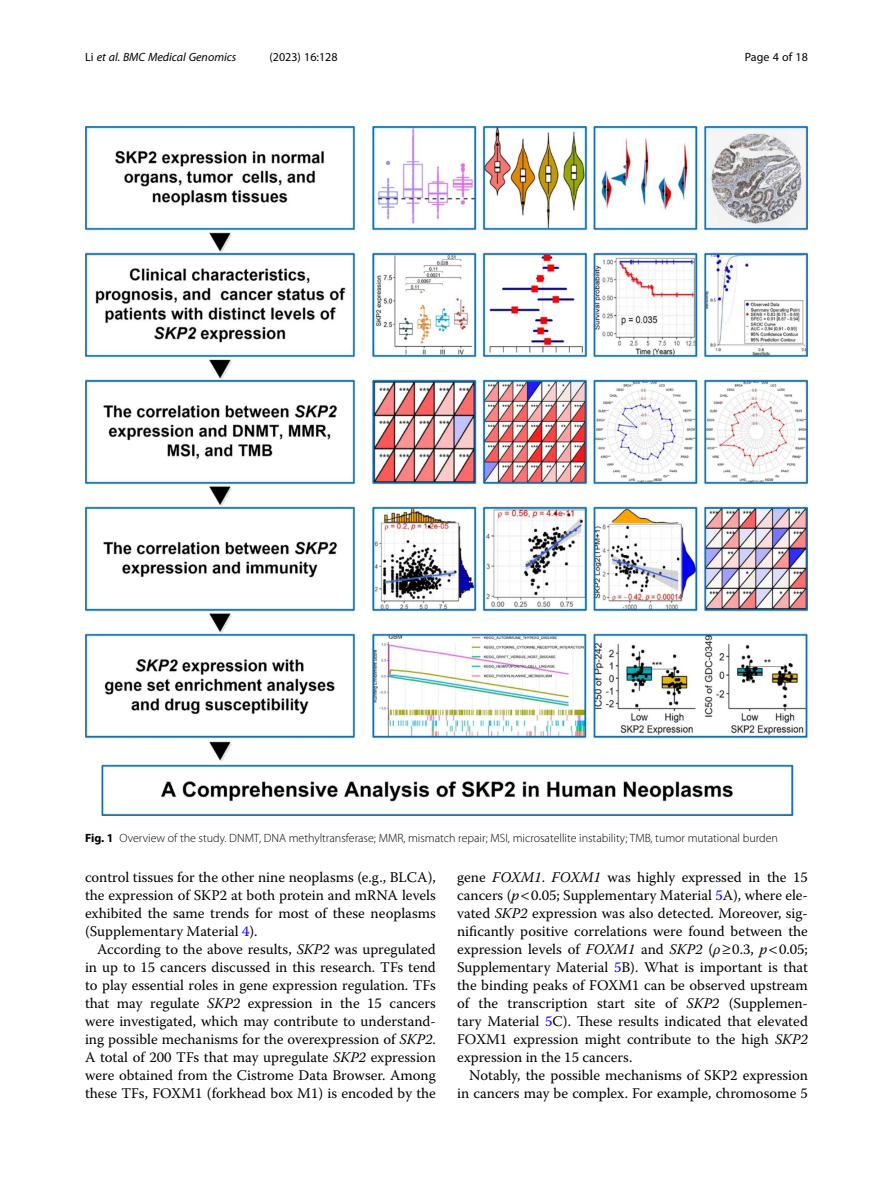
<style>
.page{position:relative;width:893px;height:1191px;background:#fff}
.page>*{position:absolute;margin:0;border:0;box-sizing:border-box;transform-origin:0 0}
.Body_Text_Indent{font:14.7px/18px "Warnock Pro";color:#000;text-align:justify}
.Figure_Caption{font:300 12px "Myriad Pro";color:#000}
.t1{font:italic 12px "Myriad Pro";color:#000}
.t2{font:12px "Myriad Pro";color:#000}
.s1{font-style:normal}
.s2{font-weight:700}
.s3{color:#00f}
.s4{font-style:italic}
</style>
<div class="page">
<img style="left:85px;top:126px;width:723px;height:689px">
<p class="t1" style="left:85px;top:50px;width:153px"><span class="s1">Li</span> et al. BMC Medical Genomics</p>
<p class="t2" style="left:269px;top:50px;width:70px">(2023) 16:128</p>
<p class="t2" style="left:745px;top:50px;width:65px">Page 4 of 18</p>
<p class="Figure_Caption" style="left:85px;top:831px;width:694px"><span class="s2">Fig. 1</span> Overview of the study. DNMT, DNA methyltransferase; MMR, mismatch repair; MSI, microsatellite instability; TMB, tumor mutational burden</p>
<p class="Body_Text_Indent" style="left:85px;top:868px;width:352px">control tissues for the other nine neoplasms (e.g., BLCA), the expression of SKP2 at both protein and mRNA levels exhibited the same trends for most of these neoplasms (Supplementary Material <span class="s3">4</span>).</p>
<p class="Body_Text_Indent" style="left:85px;top:940px;width:352px;text-indent:12px">According to the above results, <span class="s4">SKP2</span> was upregulated in up to 15 cancers discussed in this research. TFs tend to play essential roles in gene expression regulation. TFs that may regulate <span class="s4">SKP2</span> expression in the 15 cancers were investigated, which may contribute to understand&shy;ing possible mechanisms for the overexpression of <span class="s4">SKP2</span>.<br>A total of 200 TFs that may upregulate <span class="s4">SKP2</span> expression were obtained from the Cistrome Data Browser. Among these TFs, FOXM1 (forkhead box M1) is encoded by the</p>
<p class="Body_Text_Indent" style="left:457px;top:868px;width:352px">gene <span class="s4">FOXM1</span>. <span class="s4">FOXM1</span> was highly expressed in the 15 cancers (<span class="s4">p</span> 0.05; Supplementary Material <span class="s3">5</span>A), where ele&shy;vated <span class="s4">SKP2</span> expression was also detected. Moreover, sig&shy;nificantly positive correlations were found between the expression levels of <span class="s4">FOXM1</span> and <span class="s4">SKP2</span> (<span class="s4">ρ</span>≥0.3, <span class="s4">p</span> 0.05; Supplementary Material <span class="s3">5</span>B). What is important is that the binding peaks of FOXM1 can be observed upstream of the transcription start site of <span class="s4">SKP2</span> (Supplemen&shy;tary Material <span class="s3">5</span>C). These results indicated that elevated FOXM1 expression might contribute to the high <span class="s4">SKP2 </span>expression in the 15 cancers.</p>
<p class="Body_Text_Indent" style="left:457px;top:1066px;width:352px;text-align:right">Notably, the possible mechanisms of SKP2 expression in cancers may be complex. For example, chromosome 5</p>
</div>
